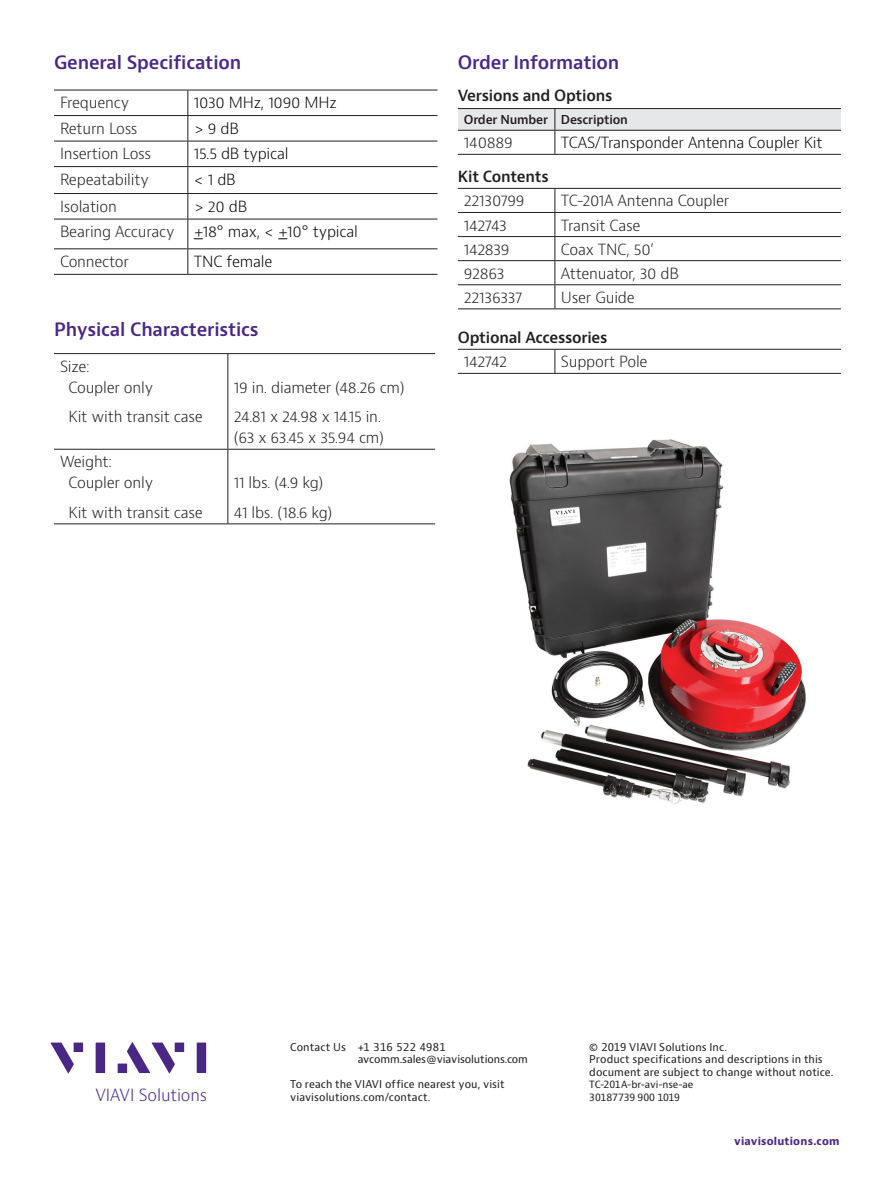
<style>
.page{position:relative;width:893px;height:1191px;background:#fff}
.page>*{position:absolute;margin:0;border:0;box-sizing:border-box;transform-origin:0 0}
.t1{font:600 18px "Bernino Sans";letter-spacing:-.01em;color:#4a2785}
.t2{font:300 16.35px "Bernino Sans";letter-spacing:-.01em;color:#4a2785}
.t3{font:300 15px/21px "Bernino Sans";letter-spacing:-.015em;color:#231f20}
.t4{font:300 15px "Bernino Sans";letter-spacing:-.015em;color:#040503}
.t5{font:600 15px "Bernino Sans";letter-spacing:-.015em;color:#231f20}
.t6{font:600 12px "Bernino Sans";letter-spacing:-.015em;color:#231f20}
.t7{font:10.5px/12.6px "Bernino Sans";letter-spacing:.005em;color:#231f20}
.t8{font:700 10.5px "Bernino Sans";letter-spacing:.02em;color:#4a2785}
.t9{font:9.75px/12.6px "Bernino Sans";letter-spacing:-.01em;color:#231f20}
</style>
<div class="page">
<svg style="left:50px;top:1042px;width:24px;height:31px"></svg>
<div style="left:74px;top:1042px;width:9px;height:10px;background:#4a2785"></div>
<div style="left:96px;top:1042px;width:9px;height:31px;background:#4a2785"></div>
<div style="left:175px;top:1042px;width:9px;height:10px;background:#4a2785"></div>
<div style="left:197px;top:1042px;width:9px;height:31px;background:#4a2785"></div>
<svg style="left:127px;top:1042px;width:48px;height:31px"></svg>
<div style="left:118px;top:1063px;width:9px;height:10px;background:#4a2785"></div>
<hr style="left:458px;top:188px;width:97px;height:1px;background:#231f20">
<hr style="left:555px;top:188px;width:286px;height:1px;background:#231f20">
<hr style="left:458px;top:212px;width:97px;height:1px;background:#231f20">
<hr style="left:555px;top:212px;width:286px;height:1px;background:#231f20">
<hr style="left:458px;top:236px;width:97px;height:1px;background:#231f20">
<hr style="left:555px;top:236px;width:286px;height:1px;background:#231f20">
<hr style="left:458px;top:260px;width:97px;height:1px;background:#231f20">
<hr style="left:555px;top:260px;width:286px;height:1px;background:#231f20">
<hr style="left:458px;top:284px;width:97px;height:1px;background:#231f20">
<hr style="left:555px;top:284px;width:286px;height:1px;background:#231f20">
<svg style="left:554px;top:189px;width:1px;height:119px"></svg>
<hr style="left:458px;top:308px;width:97px;height:1px;background:#231f20">
<hr style="left:555px;top:308px;width:286px;height:1px;background:#231f20">
<hr style="left:458px;top:108px;width:97px;height:1px;background:#231f20">
<hr style="left:555px;top:108px;width:286px;height:1px;background:#231f20">
<hr style="left:458px;top:154px;width:97px;height:1px;background:#231f20">
<svg style="left:458px;top:109px;width:383px;height:45px"></svg>
<hr style="left:555px;top:154px;width:286px;height:1px;background:#231f20">
<hr style="left:458px;top:349px;width:97px;height:1px;background:#231f20">
<hr style="left:555px;top:349px;width:286px;height:1px;background:#231f20">
<svg style="left:554px;top:350px;width:1px;height:23px"></svg>
<hr style="left:458px;top:373px;width:97px;height:1px;background:#231f20">
<hr style="left:555px;top:373px;width:286px;height:1px;background:#231f20">
<hr style="left:54px;top:353px;width:174px;height:1px;background:#231f20">
<hr style="left:228px;top:353px;width:207px;height:1px;background:#231f20">
<hr style="left:227px;top:354px;width:1px;height:95px;background:#231f20">
<hr style="left:227px;top:449px;width:1px;height:74px;background:#231f20">
<hr style="left:54px;top:449px;width:174px;height:1px;background:#231f20">
<hr style="left:54px;top:523px;width:174px;height:1px;background:#231f20">
<hr style="left:228px;top:449px;width:207px;height:1px;background:#231f20">
<hr style="left:228px;top:523px;width:207px;height:1px;background:#231f20">
<hr style="left:54px;top:90px;width:134px;height:1px;background:#231f20">
<hr style="left:54px;top:115px;width:134px;height:1px;background:#231f20">
<hr style="left:54px;top:141px;width:134px;height:1px;background:#231f20">
<hr style="left:54px;top:166px;width:134px;height:1px;background:#231f20">
<hr style="left:54px;top:193px;width:134px;height:1px;background:#231f20">
<hr style="left:54px;top:219px;width:134px;height:1px;background:#231f20">
<hr style="left:54px;top:248px;width:134px;height:1px;background:#231f20">
<hr style="left:54px;top:274px;width:134px;height:1px;background:#231f20">
<hr style="left:188px;top:90px;width:249px;height:1px;background:#231f20">
<hr style="left:188px;top:115px;width:249px;height:1px;background:#231f20">
<hr style="left:188px;top:141px;width:249px;height:1px;background:#231f20">
<hr style="left:188px;top:166px;width:249px;height:1px;background:#231f20">
<hr style="left:188px;top:193px;width:249px;height:1px;background:#231f20">
<hr style="left:188px;top:219px;width:249px;height:1px;background:#231f20">
<hr style="left:188px;top:248px;width:249px;height:1px;background:#231f20">
<svg style="left:187px;top:90px;width:1px;height:184px"></svg>
<hr style="left:188px;top:274px;width:249px;height:1px;background:#231f20">
<img style="left:509px;top:439px;width:297px;height:365px">
<p class="t1" style="left:54px;top:50px;width:189px">General Specification</p>
<p class="t3" style="left:60px;top:92px;width:71px">Frequency</p>
<p class="t4" style="left:194px;top:93px;width:144px">1030 MHz, 1090 MHz</p>
<p class="t3" style="left:60px;top:118px;width:79px">Return Loss</p>
<p class="t4" style="left:194px;top:118px;width:47px">&gt; 9 dB</p>
<p class="t3" style="left:60px;top:143px;width:93px">Insertion Loss</p>
<p class="t4" style="left:194px;top:144px;width:96px">15.5 dB typical</p>
<p class="t3" style="left:60px;top:169px;width:90px">Repeatability</p>
<p class="t4" style="left:194px;top:169px;width:43px">&lt; 1 dB</p>
<p class="t3" style="left:60px;top:196px;width:58px">Isolation</p>
<p class="t4" style="left:194px;top:196px;width:55px">&gt; 20 dB</p>
<p class="t3" style="left:60px;top:221px;width:116px">Bearing Accuracy</p>
<p class="t4" style="left:194px;top:222px;width:166px">+18° max, &lt; +10° typical</p>
<p class="t3" style="left:60px;top:251px;width:70px">Connector</p>
<p class="t4" style="left:194px;top:251px;width:80px">TNC female</p>
<p class="t1" style="left:54px;top:318px;width:206px">Physical Characteristics</p>
<p class="t3" style="left:69px;top:356px;width:86px;text-indent:-9px">Size:<br>Coupler only</p>
<p class="t3" style="left:69px;top:406px;width:136px">Kit with transit case</p>
<p class="t3" style="left:234px;top:373px;width:172px;line-height:29.5px">19 in. diameter (48.26 cm)<br>24.81 x 24.98 x 14.15 in.</p>
<p class="t3" style="left:234px;top:427px;width:151px">(63 x 63.45 x 35.94 cm)</p>
<p class="t3" style="left:69px;top:451px;width:86px;text-indent:-9px">Weight:<br>Coupler only</p>
<p class="t3" style="left:69px;top:502px;width:136px">Kit with transit case</p>
<p class="t3" style="left:234px;top:468px;width:100px;line-height:29.5px">11 lbs. (4.9 kg)<br>41 lbs. (18.6 kg)</p>
<p class="t1" style="left:458px;top:50px;width:163px">Order Information</p>
<p class="t5" style="left:458px;top:86px;width:156px">Versions and Options</p>
<p class="t6" style="left:464px;top:112px;width:165px">Order Number Description</p>
<p class="t3" style="left:464px;top:133px;width:50px">140889</p>
<p class="t4" style="left:561px;top:133px;width:263px">TCAS/Transponder Antenna Coupler Kit</p>
<p class="t5" style="left:458px;top:167px;width:92px">Kit Contents</p>
<p class="t3" style="left:464px;top:191px;width:62px">22130799</p>
<p class="t3" style="left:561px;top:191px;width:170px">TC-201A Antenna Coupler</p>
<p class="t3" style="left:464px;top:215px;width:45px">142743</p>
<p class="t3" style="left:561px;top:215px;width:81px">Transit Case</p>
<p class="t3" style="left:464px;top:239px;width:47px">142839</p>
<p class="t3" style="left:561px;top:239px;width:95px">Coax TNC, 50’</p>
<p class="t3" style="left:464px;top:263px;width:42px">92863</p>
<p class="t3" style="left:561px;top:263px;width:119px">Attenuator, 30 dB</p>
<p class="t3" style="left:464px;top:287px;width:60px">22136337</p>
<p class="t3" style="left:561px;top:287px;width:75px">User Guide</p>
<p class="t5" style="left:458px;top:328px;width:151px">Optional Accessories</p>
<p class="t3" style="left:464px;top:352px;width:45px">142742</p>
<p class="t3" style="left:561px;top:352px;width:88px">Support Pole</p>
<p class="t2" style="left:96px;top:1084px;width:113px">VIAVI Solutions</p>
<p class="t7" style="left:358px;top:1040px;width:172px;text-indent:-68px">Contact Us +1 316 522 4981 avcomm.sales@viavisolutions.com</p>
<p class="t7" style="left:290px;top:1078px;width:216px">To reach the VIAVI office nearest you, visit viavisolutions.com/contact.</p>
<p class="t7" style="left:589px;top:1040px;width:246px">© 2019 VIAVI Solutions Inc.<br>Product specifications and descriptions in this document are subject to change without notice.</p>
<p class="t9" style="left:589px;top:1078px;width:106px">TC-201A-br-avi-nse-ae<br>30187739 900 1019</p>
<p class="t8" style="left:734px;top:1134px;width:107px">viavisolutions.com</p>
</div>
